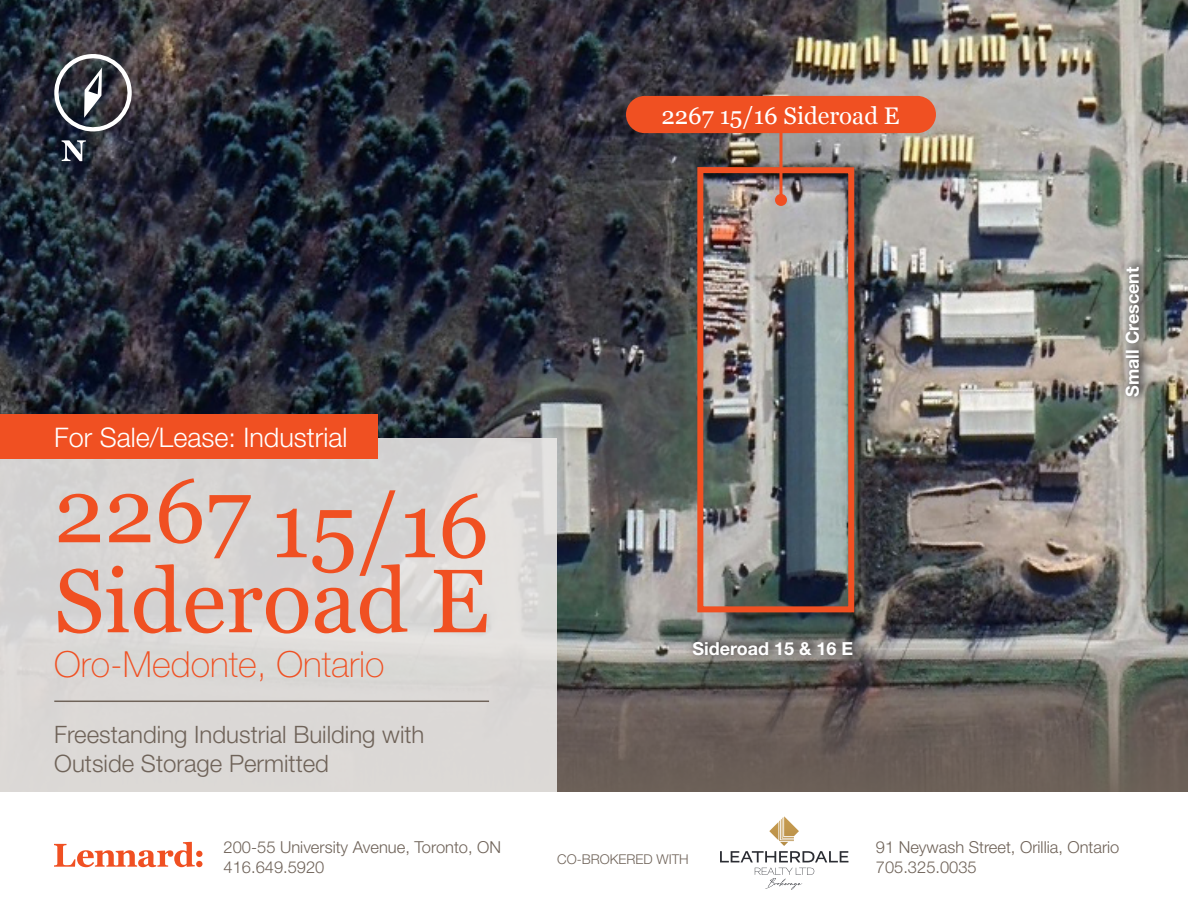
<style>
.page{position:relative;width:1188px;height:918px;background:#fff}
.page>*{position:absolute;margin:0;border:0;box-sizing:border-box;transform-origin:0 0}
.Heading_1{font:90px/75px "Georgia";color:#f05022}
.Heading_1-2{font:100 36px "Helvetica Neue LT Std";color:#f05022}
.Subheading_1{font:300 27px "Helvetica Neue LT Std";color:#fff}
.Subheading_1-2{font:300 24px/28.8px "Helvetica Neue LT Std";color:#6f6359}
.Subheading_1-3{font:24px "Georgia";color:#fff}
.t1{font:700 18px "Helvetica Neue LT Std";color:#fff}
.Paragraph{font:300 16.5px/19.8px "Helvetica Neue LT Std";color:#6f6359}
.Lead{font:300 13.5px "Helvetica Neue LT Std";color:#6f6359}
</style>
<div class="page">
<img style="left:0;top:0;width:1188px;height:657px">
<div style="left:697px;top:167px;width:157px;height:445px;border:6px solid #f05022"></div>
<svg style="left:557px;top:657px;width:631px;height:135px;background:#645d57"></svg>
<div style="left:0;top:439px;width:557px;height:353px;background:#dad8d6"></div>
<div style="left:0;top:415px;width:377px;height:44px;background:#f05022"></div>
<svg style="left:54px;top:842px;width:148px;height:25px"></svg>
<hr style="left:54px;top:701px;width:435px;height:1px;background:#6f6359">
<div style="left:691px;top:631px;width:175px;height:29px;background:#231f20;opacity:.75"></div>
<div style="left:684px;top:632px;width:178px;height:33px;background:#231f20;opacity:.75"></div>
<div style="left:1123px;top:256px;width:30px;height:145px;background:#231f20;opacity:.75"></div>
<div style="left:1117px;top:258px;width:31px;height:148px;background:#231f20;opacity:.75"></div>
<svg style="left:720px;top:816px;width:128px;height:46px"></svg>
<svg style="left:755px;top:868px;width:59px;height:22px"></svg>
<hr style="left:779px;top:102px;width:3px;height:98px;background:#f05022">
<div style="left:775px;top:194px;width:12px;height:12px;background:#f05022;border-radius:50%"></div>
<div style="left:626px;top:96px;width:310px;height:37px;background:#f05022;border-radius:19px"></div>
<svg style="left:50px;top:49px;width:86px;height:112px;background:#50525b"></svg>
<p class="Subheading_1" style="left:54px;top:420px;width:295px">For Sale/Lease: Industrial</p>
<p class="Heading_1" style="left:54px;top:485px;width:437px">2267 15/16<br>Sideroad E</p>
<p class="Heading_1-2" style="left:54px;top:644px;width:332px">Oro-Medonte, Ontario</p>
<p class="Subheading_1-2" style="left:54px;top:720px;width:372px">Freestanding Industrial Building with<br>Outside Storage Permitted</p>
<p class="Paragraph" style="left:224px;top:837px;width:279px">200-55 University Avenue, Toronto, ON<br>416.649.5920</p>
<p class="Subheading_1-3" style="left:661px;top:98px;width:240px">2267 15/16 Sideroad E</p>
<p class="t1" style="left:692px;top:637px;width:162px">Sideroad 15 &amp; 16 E</p>
<p class="t1" style="left:1121px;top:397px;width:132px;rotate:-90deg">Small Crescent</p>
<p class="Lead" style="left:557px;top:851px;width:133px">CO-BROKERED WITH</p>
<p class="Paragraph" style="left:876px;top:837px;width:245px">91 Neywash Street, Orillia, Ontario<br>705.325.0035</p>
</div>
